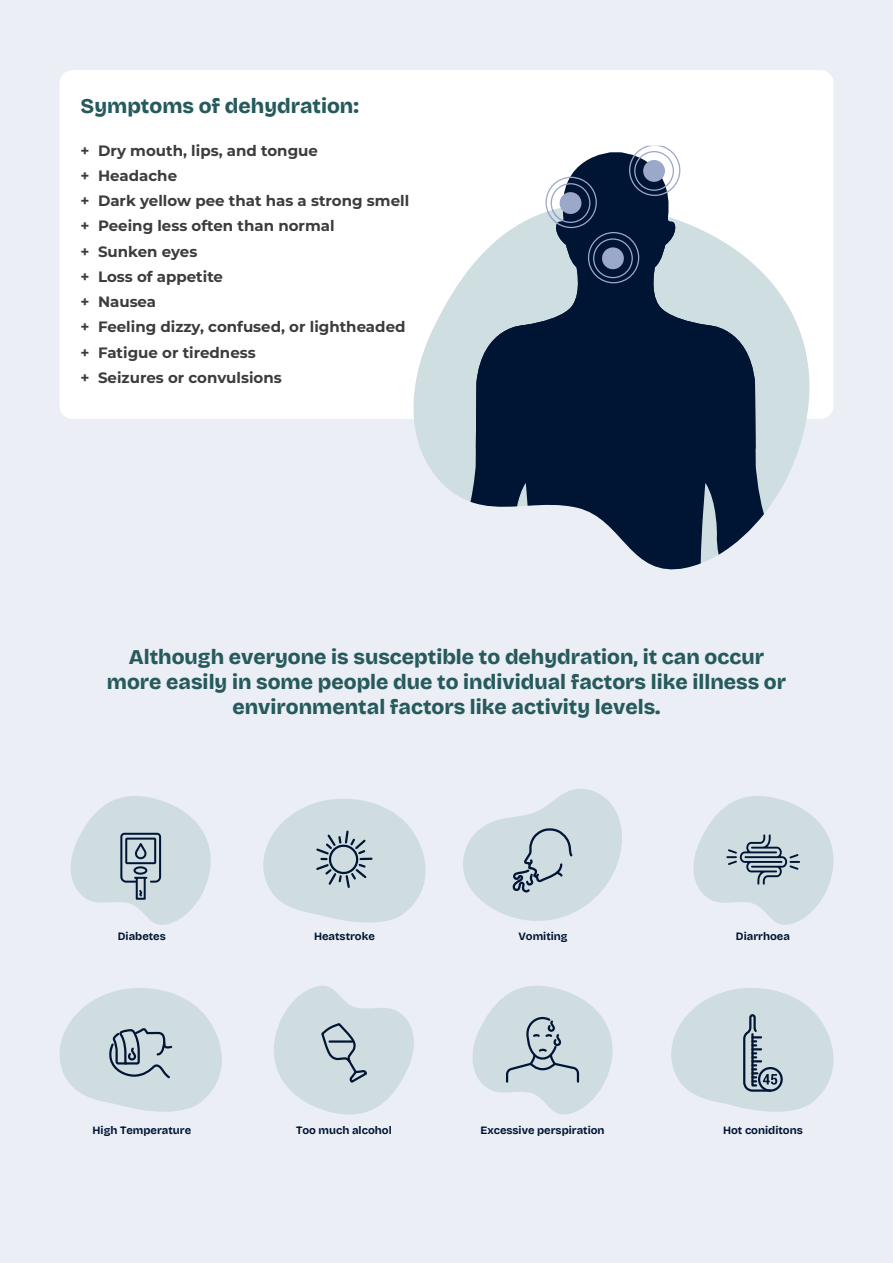
<style>
.page{position:relative;width:893px;height:1263px;background:#ebeef4}
.page>*{position:absolute;margin:0;border:0;box-sizing:border-box;transform-origin:0 0}
.t1{font:800 21px/25.2px "Bricolage Grotesque 96 pt";color:#265a5c;text-align:center}
.t2{font:700 15px/25.2px "Montserrat";color:#3c3c3b}
.t3{font:11.1px "Bricolage Grotesque 96 pt Extra Bold Bold";color:#001534}
</style>
<div class="page">
<div style="left:60px;top:70px;width:773px;height:349px;background:#fff;border-radius:13px"></div>
<svg style="left:71px;top:796px;width:140px;height:129px"></svg>
<svg style="left:463px;top:789px;width:159px;height:132px"></svg>
<svg style="left:274px;top:986px;width:140px;height:129px"></svg>
<hr style="left:330px;top:1040px;width:22px;height:3px;background:#001534">
<svg style="left:472px;top:986px;width:141px;height:128px"></svg>
<svg style="left:693px;top:796px;width:140px;height:129px"></svg>
<svg style="left:671px;top:988px;width:163px;height:124px"></svg>
<svg style="left:59px;top:988px;width:163px;height:124px"></svg>
<svg style="left:263px;top:799px;width:163px;height:123px"></svg>
<svg style="left:413px;top:268px;width:420px;height:246px;fill:#cfdee0"></svg>
<svg style="left:470px;top:261px;width:294px;height:309px;fill:#001433"></svg>
<svg style="left:590px;top:551px;width:52px;height:19px"></svg>
<svg style="left:476px;top:167px;width:280px;height:282px;fill:#001433"></svg>
<svg style="left:545px;top:146px;width:135px;height:137px"></svg>
<h1 class="t1" style="left:81px;top:93px;width:280px">Symptoms of dehydration:</h1>
<p class="t2" style="left:81px;top:137px;width:330px">+ Dry mouth, lips, and tongue<br>+ Headache<br>+ Dark yellow pee that has a strong smell + Peeing less often than normal<br>+ Sunken eyes<br>+ Loss of appetite<br>+ Nausea<br>+ Feeling dizzy, confused, or lightheaded + Fatigue or tiredness<br>+ Seizures or convulsions</p>
<h1 class="t1" style="left:107px;top:643px;width:681px">Although everyone is susceptible to dehydration, it can occur more easily in some people due to individual factors like illness or environmental factors like activity levels.</h1>
<p class="t3" style="left:118px;top:928px;width:50px">Diabetes</p>
<p class="t3" style="left:93px;top:1122px;width:100px">High Temperature</p>
<p class="t3" style="left:314px;top:928px;width:62px">Heatstroke</p>
<p class="t3" style="left:518px;top:928px;width:51px">Vomiting</p>
<p class="t3" style="left:736px;top:928px;width:55px">Diarrhoea</p>
<p class="t3" style="left:296px;top:1122px;width:97px">Too much alcohol</p>
<p class="t3" style="left:480px;top:1122px;width:126px">Excessive perspiration</p>
<p class="t3" style="left:723px;top:1122px;width:81px">Hot coniditons</p>
</div>
